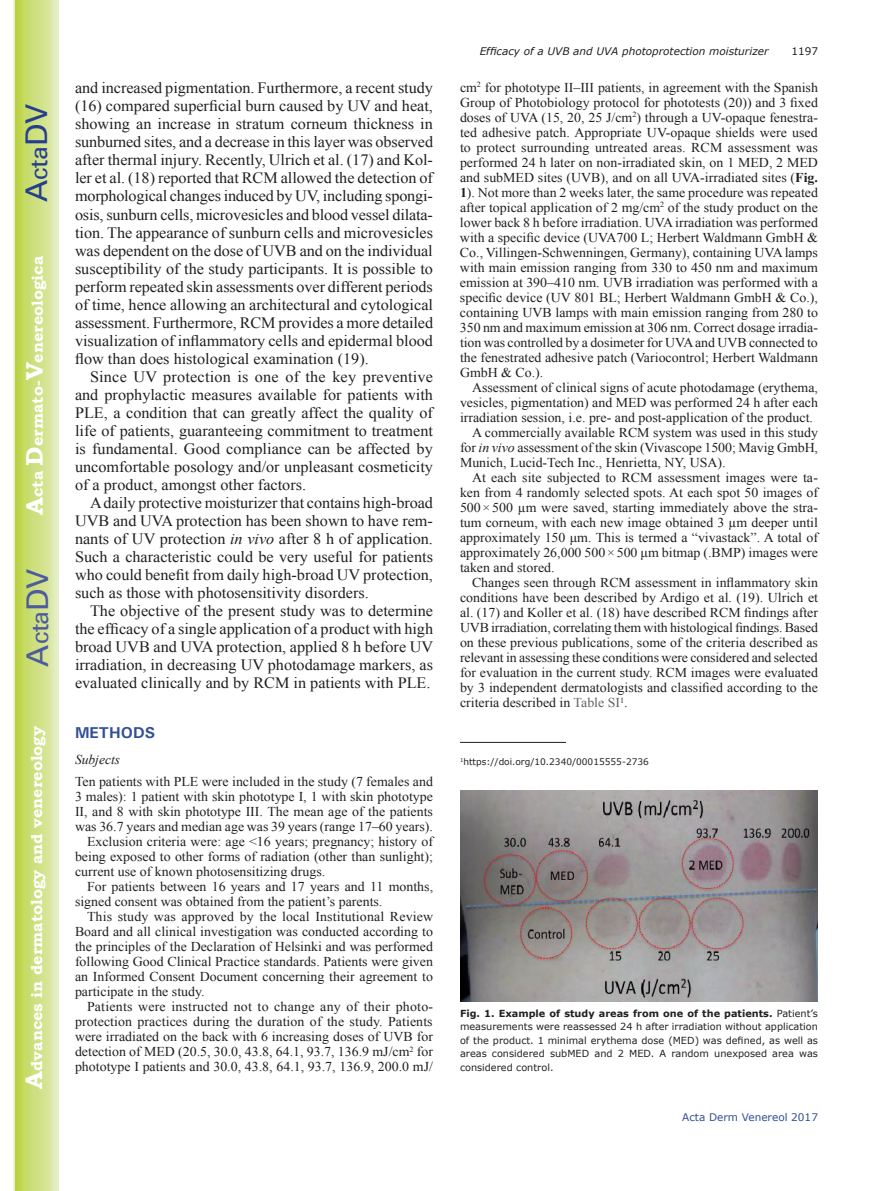
<style>
.page{position:relative;width:893px;height:1191px;background:#fff}
.page>*{position:absolute;margin:0;border:0;box-sizing:border-box;transform-origin:0 0}
.t1{font:30px "Univers";color:#4d5a9e}
.t2{font:30px "Univers";color:#253f8e}
.t3{font:15.75px/18px "Times New Roman";color:#231f20;text-align:justify}
.t4{font:700 15.75px "Bookman Old Style";color:#fff}
.t5{font:700 15.75px "Univers";color:#324f95}
.t6{font:13.5px/15px "Times New Roman";color:#231f20;text-align:justify}
.t7{font:italic 13.5px "Times New Roman";color:#231f20}
.t8{font:italic 10.5px "Verdana";color:#231f20}
.t9{font:10.5px "Verdana";color:#324f95}
.t10{font:10.5px "Verdana";color:#231f20}
.t11{font:9.75px/13.5px "Verdana";color:#231f20;text-align:justify}
.t12{font:9px "Verdana";color:#231f20}
.s1{font-size:24px}
.s2{font-style:italic}
.s3{font-weight:700}
.s4{color:#636366}
</style>
<div class="page">
<svg style="left:14px;top:0;width:45px;height:1191px;background:#cfe084"></svg>
<img style="left:460px;top:790px;width:358px;height:211px">
<hr style="left:460px;top:742px;width:106px;height:1px;background:#231f20">
<h1 class="t2" style="left:19px;top:202px;width:100px;rotate:-90deg">A<span class="s1">cta</span>DV</h1>
<p class="t4" style="left:28px;top:515px;width:260px;rotate:-90deg"><span class="s1">A</span>cta <span class="s1">D</span>ermato-<span class="s1">V</span>enereologica</p>
<h1 class="t1" style="left:20px;top:666px;width:100px;rotate:-90deg">A<span class="s1">cta</span>DV</h1>
<p class="t4" style="left:27px;top:1088px;width:364px;rotate:-90deg"><span class="s1">A</span>dvances in dermatology and venereology</p>
<p class="t3" style="left:75px;top:79px;width:360px">and increased pigmentation. Furthermore, a recent study (16) compared superficial burn caused by UV and heat, showing an increase in stratum corneum thickness in sunburned sites, and a decrease in this layer was observed after thermal injury. Recently, Ulrich et al. (17) and Kol&shy;ler et al. (18) reported that RCM allowed the detection of morphological changes induced by UV, including spongi&shy;osis, sunburn cells, microvesicles and blood vessel dilata&shy;tion. The appearance of sunburn cells and microvesicles was dependent on the dose of UVB and on the individual susceptibility of the study participants. It is possible to perform repeated skin assessments over different periods of time, hence allowing an architectural and cytological assessment. Furthermore, RCM provides a more detailed visualization of inflammatory cells and epidermal blood flow than does histological examination (19).</p>
<p class="t3" style="left:75px;top:367px;width:360px;text-indent:15px">Since UV protection is one of the key preventive and prophylactic measures available for patients with PLE, a condition that can greatly affect the quality of life of patients, guaranteeing commitment to treatment is fundamental. Good compliance can be affected by uncomfortable posology and/or unpleasant cosmeticity of a product, amongst other factors.</p>
<p class="t3" style="left:75px;top:493px;width:360px;text-indent:15px">A daily protective moisturizer that contains high-broad UVB and UVA protection has been shown to have rem&shy;nants of UV protection <span class="s2">in vivo</span> after 8 h of application.<br>Such a characteristic could be very useful for patients who could benefit from daily high-broad UV protection, such as those with photosensitivity disorders.</p>
<p class="t3" style="left:75px;top:601px;width:360px;text-indent:15px">The objective of the present study was to determine the efficacy of a single application of a product with high broad UVB and UVA protection, applied 8 h before UV irradiation, in decreasing UV photodamage markers, as evaluated clinically and by RCM in patients with PLE.</p>
<p class="t5" style="left:75px;top:722px;width:82px">METHODS</p>
<p class="t7" style="left:75px;top:750px;width:46px">Subjects</p>
<p class="t6" style="left:75px;top:774px;width:359px">Ten patients with PLE were included in the study (7 females and</p>
<p class="t6" style="left:75px;top:789px;width:359px">3 males): 1 patient with skin phototype I, 1 with skin phototype</p>
<p class="t6" style="left:75px;top:804px;width:360px">II, and 8 with skin phototype III. The mean age of the patients</p>
<p class="t6" style="left:75px;top:819px;width:360px">was 36.7 years and median age was 39 years (range 17–60 years).</p>
<p class="t6" style="left:87px;top:834px;width:348px">Exclusion criteria were: age &lt;16 years; pregnancy; history of</p>
<p class="t6" style="left:75px;top:849px;width:359px">being exposed to other forms of radiation (other than sunlight);</p>
<p class="t6" style="left:75px;top:864px;width:252px">current use of known photosensitizing drugs.</p>
<p class="t6" style="left:87px;top:879px;width:348px">For patients between 16 years and 17 years and 11 months,</p>
<p class="t6" style="left:75px;top:894px;width:309px">signed consent was obtained from the patient’s parents.</p>
<p class="t6" style="left:87px;top:909px;width:348px">This study was approved by the local Institutional Review</p>
<p class="t6" style="left:75px;top:924px;width:359px">Board and all clinical investigation was conducted according to</p>
<p class="t6" style="left:75px;top:939px;width:360px">the principles of the Declaration of Helsinki and was performed</p>
<p class="t6" style="left:75px;top:954px;width:360px">following Good Clinical Practice standards. Patients were given</p>
<p class="t6" style="left:75px;top:969px;width:360px">an Informed Consent Document concerning their agreement to</p>
<p class="t6" style="left:75px;top:984px;width:131px">participate in the study.</p>
<p class="t6" style="left:87px;top:999px;width:347px">Patients were instructed not to change any of their photo-</p>
<p class="t6" style="left:75px;top:1014px;width:359px">protection practices during the duration of the study. Patients</p>
<p class="t6" style="left:75px;top:1029px;width:359px">were irradiated on the back with 6 increasing doses of UVB for</p>
<p class="t6" style="left:75px;top:1044px;width:359px">detection of MED (20.5, 30.0, 43.8, 64.1, 93.7, 136.9 mJ/cm<sup>2</sup> for</p>
<p class="t6" style="left:75px;top:1059px;width:359px">phototype I patients and 30.0, 43.8, 64.1, 93.7, 136.9, 200.0 mJ/</p>
<p class="t8" style="left:480px;top:44px;width:290px">Efficacy of a UVB and UVA photoprotection moisturizer</p>
<p class="t10" style="left:791px;top:44px;width:28px">1197</p>
<p class="t6" style="left:460px;top:80px;width:360px">cm<sup>2</sup> for phototype II–III patients, in agreement with the Spanish Group of Photobiology protocol for phototests (20)) and 3 fixed doses of UVA (15, 20, 25 J/cm<sup>2</sup>) through a UV-opaque fenestra&shy;ted adhesive patch. Appropriate UV-opaque shields were used to protect surrounding untreated areas. RCM assessment was performed 24 h later on non-irradiated skin, on 1 MED, 2 MED and subMED sites (UVB), and on all UVA-irradiated sites (<span class="s3">Fig.<br>1</span>). Not more than 2 weeks later, the same procedure was repeated after topical application of 2 mg/cm<sup>2</sup> of the study product on the lower back 8 h before irradiation. UVA irradiation was performed with a specific device (UVA700 L; Herbert Waldmann GmbH &amp; Co., Villingen-Schwenningen, Germany), containing UVA lamps with main emission ranging from 330 to 450 nm and maximum emission at 390–410 nm. UVB irradiation was performed with a specific device (UV 801 BL; Herbert Waldmann GmbH &amp; Co.), containing UVB lamps with main emission ranging from 280 to 350 nm and maximum emission at 306 nm. Correct dosage irradia&shy;tion was controlled by a dosimeter for UVA and UVB connected to the fenestrated adhesive patch (Variocontrol; Herbert Waldmann GmbH &amp; Co.).</p>
<p class="t6" style="left:472px;top:380px;width:348px">Assessment of clinical signs of acute photodamage (erythema,</p>
<p class="t6" style="left:460px;top:395px;width:359px">vesicles, pigmentation) and MED was performed 24 h after each</p>
<p class="t6" style="left:460px;top:410px;width:354px">irradiation session, i.e. pre- and post-application of the product.</p>
<p class="t6" style="left:472px;top:425px;width:348px">A commercially available RCM system was used in this study</p>
<p class="t6" style="left:460px;top:440px;width:360px">for <span class="s2">in vivo</span> assessment of the skin (Vivascope 1500; Mavig GmbH,</p>
<p class="t6" style="left:460px;top:455px;width:267px">Munich, Lucid-Tech Inc., Henrietta, NY, USA).</p>
<p class="t6" style="left:472px;top:470px;width:347px">At each site subjected to RCM assessment images were ta-</p>
<p class="t6" style="left:460px;top:485px;width:359px">ken from 4 randomly selected spots. At each spot 50 images of</p>
<p class="t6" style="left:460px;top:500px;width:359px">500×500 µm were saved, starting immediately above the stra-</p>
<p class="t6" style="left:460px;top:515px;width:360px">tum corneum, with each new image obtained 3 µm deeper until</p>
<p class="t6" style="left:460px;top:530px;width:360px">approximately 150 μm. This is termed a “vivastack”. A total of</p>
<p class="t6" style="left:460px;top:545px;width:359px">approximately 26,000 500×500 μm bitmap (.BMP) images were</p>
<p class="t6" style="left:460px;top:560px;width:96px">taken and stored.</p>
<p class="t6" style="left:472px;top:575px;width:347px">Changes seen through RCM assessment in inflammatory skin</p>
<p class="t6" style="left:460px;top:590px;width:360px">conditions have been described by Ardigo et al. (19). Ulrich et</p>
<p class="t6" style="left:460px;top:605px;width:359px">al. (17) and Koller et al. (18) have described RCM findings after</p>
<p class="t6" style="left:460px;top:620px;width:360px">UVB irradiation, correlating them with histological findings. Based</p>
<p class="t6" style="left:460px;top:635px;width:360px">on these previous publications, some of the criteria described as</p>
<p class="t6" style="left:460px;top:650px;width:359px">relevant in assessing these conditions were considered and selected</p>
<p class="t6" style="left:460px;top:665px;width:360px">for evaluation in the current study. RCM images were evaluated</p>
<p class="t6" style="left:460px;top:680px;width:360px">by 3 independent dermatologists and classified according to the</p>
<p class="t6" style="left:460px;top:695px;width:169px">criteria described in <span class="s4">Table SI</span><sup>1</sup>.</p>
<p class="t12" style="left:460px;top:756px;width:190px"><sup>1</sup>https://doi.org/10.2340/00015555-2736</p>
<p class="t11" style="left:460px;top:1006px;width:359px"><span class="s3">Fig. 1. Example of study areas from one of the patients.</span> Patient’s measurements were reassessed 24 h after irradiation without application of the product. 1 minimal erythema dose (MED) was defined, as well as areas considered subMED and 2 MED. A random unexposed area was considered control.</p>
<p class="t9" style="left:682px;top:1110px;width:137px">Acta Derm Venereol 2017</p>
</div>
